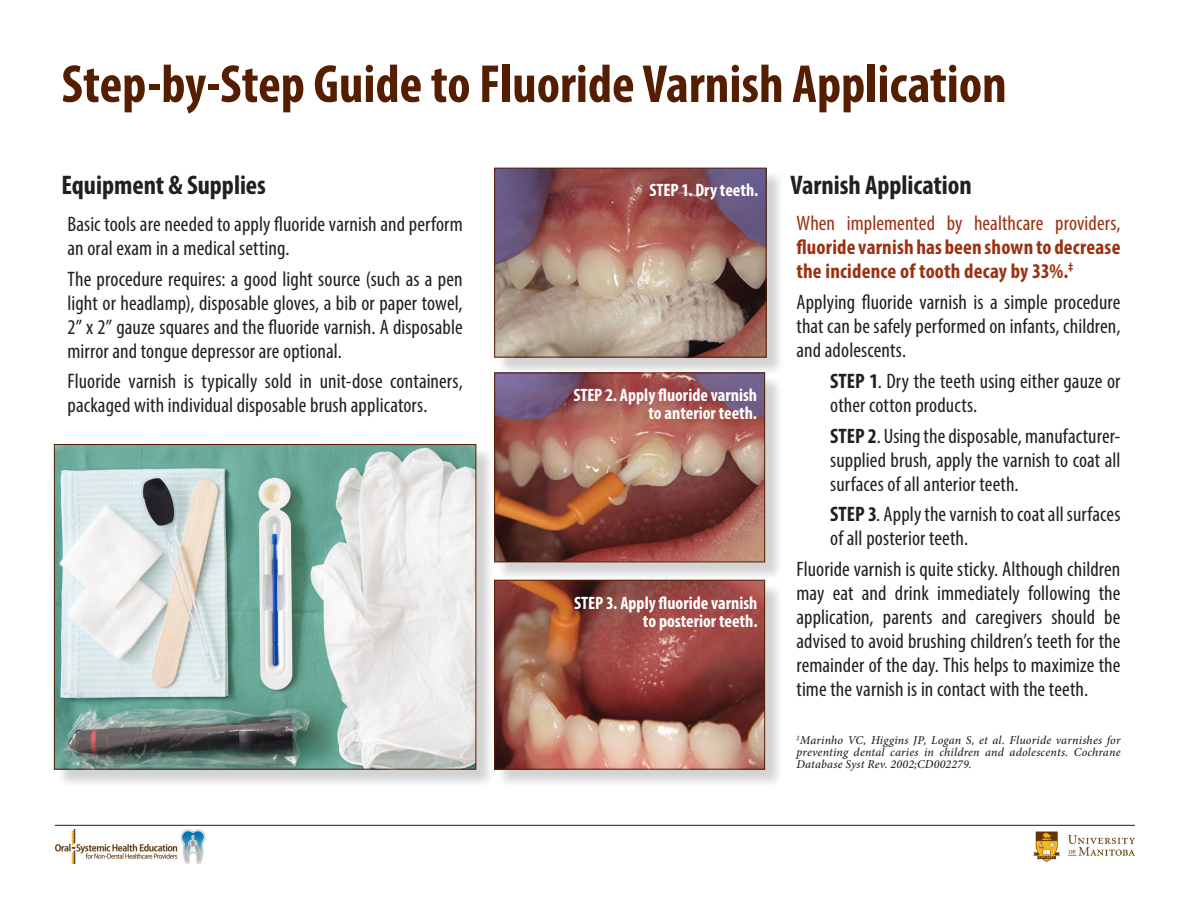
<style>
.page{position:relative;width:1188px;height:918px;background:#fff}
.page>*{position:absolute;margin:0;border:0;box-sizing:border-box;transform-origin:0 0}
.t1{font:700 condensed 54px "Myriad Pro";color:#551e00}
.t2{font:700 condensed 27px "Myriad Pro";color:#231f20}
.t3{font:condensed 21px/24px "Myriad Pro";letter-spacing:.005em;color:#231f20}
.t4{font:700 condensed 21px/24px "Myriad Pro";letter-spacing:.01em;color:#9c3112;text-align:justify}
.t5{font:700 condensed 18px/18px "Myriad Pro";color:#fff;text-align:right}
.t6{font:italic 500 12px/12px "Minion Pro";letter-spacing:.015em;color:#231f20;text-align:justify}
.s1{font-weight:400}
.s2{font-weight:700}
</style>
<div class="page">
<div style="left:56px;top:446px;width:439px;height:342px;background:#231f20;opacity:.2"></div>
<img style="left:56px;top:446px;width:418px;height:322px">
<div style="left:54px;top:444px;width:422px;height:326px;border:1px solid #551e00"></div>
<div style="left:497px;top:170px;width:288px;height:206px;background:#231f20;opacity:.2"></div>
<img style="left:496px;top:170px;width:269px;height:185px">
<div style="left:494px;top:168px;width:273px;height:189px;border:1px solid #551e00"></div>
<div style="left:497px;top:375px;width:287px;height:206px;background:#231f20;opacity:.2"></div>
<img style="left:496px;top:375px;width:267px;height:185px">
<div style="left:494px;top:373px;width:271px;height:189px;border:1px solid #551e00"></div>
<div style="left:497px;top:582px;width:287px;height:206px;background:#231f20;opacity:.2"></div>
<img style="left:496px;top:582px;width:267px;height:186px">
<div style="left:494px;top:580px;width:271px;height:190px;border:1px solid #551e00"></div>
<img style="left:55px;top:829px;width:151px;height:35px">
<img style="left:1033px;top:831px;width:101px;height:30px">
<hr style="left:55px;top:825px;width:1080px;height:1px;background:#231f20">
<p class="t1" style="left:62px;top:50px;width:947px">Step-by-Step Guide to Fluoride Varnish Application</p>
<p class="t2" style="left:62px;top:168px;width:206px">Equipment &amp; Supplies</p>
<p class="t3" style="left:68px;top:212px;width:397px">Basic tools are needed to apply fluoride varnish and perform an oral exam in a medical setting.</p>
<p class="t3" style="left:68px;top:266px;width:397px;text-align:justify">The procedure requires: a good light source (such as a pen light or headlamp), disposable gloves, a bib or paper towel, 2” x 2” gauze squares and the fluoride varnish. A disposable mirror and tongue depressor are optional.</p>
<p class="t3" style="left:68px;top:369px;width:397px">Fluoride varnish is typically sold in unit-dose containers, packaged with individual disposable brush applicators.</p>
<p class="t5" style="left:649px;top:180px;width:110px">STEP 1. Dry teeth.</p>
<p class="t5" style="left:573px;top:385px;width:185px">STEP 2. Apply fluoride varnish to anterior teeth.</p>
<p class="t5" style="left:574px;top:593px;width:185px">STEP 3. Apply fluoride varnish to posterior teeth.</p>
<p class="t2" style="left:790px;top:168px;width:183px">Varnish Application</p>
<p class="t4" style="left:796px;top:211px;width:326px"><span class="s1">When implemented by healthcare providers, </span>fluoride varnish has been shown to decrease the incidence of tooth decay by 33%.<sup>‡</sup></p>
<p class="t3" style="left:796px;top:290px;width:325px;text-align:justify">Applying fluoride varnish is a simple procedure that can be safely performed on infants, children, and adolescents.</p>
<p class="t3" style="left:830px;top:369px;width:292px"><span class="s2">STEP 1</span>. Dry the teeth using either gauze or other cotton products.</p>
<p class="t3" style="left:830px;top:423px;width:292px;text-align:justify"><span class="s2">STEP 2</span>. Using the disposable, manufacturer&shy;supplied brush, apply the varnish to coat all surfaces of all anterior teeth.</p>
<p class="t3" style="left:830px;top:502px;width:292px"><span class="s2">STEP 3</span>. Apply the varnish to coat all surfaces of all posterior teeth.</p>
<p class="t3" style="left:796px;top:557px;width:326px;text-align:justify">Fluoride varnish is quite sticky. Although children may eat and drink immediately following the application, parents and caregivers should be advised to avoid brushing children’s teeth for the remainder of the day. This helps to maximize the time the varnish is in contact with the teeth.</p>
<p class="t6" style="left:796px;top:734px;width:326px"><sup>‡</sup>Marinho VC, Higgins JP, Logan S, et al. Fluoride varnishes for preventing dental caries in children and adolescents. Cochrane Database Syst Rev. 2002;CD002279.</p>
</div>
